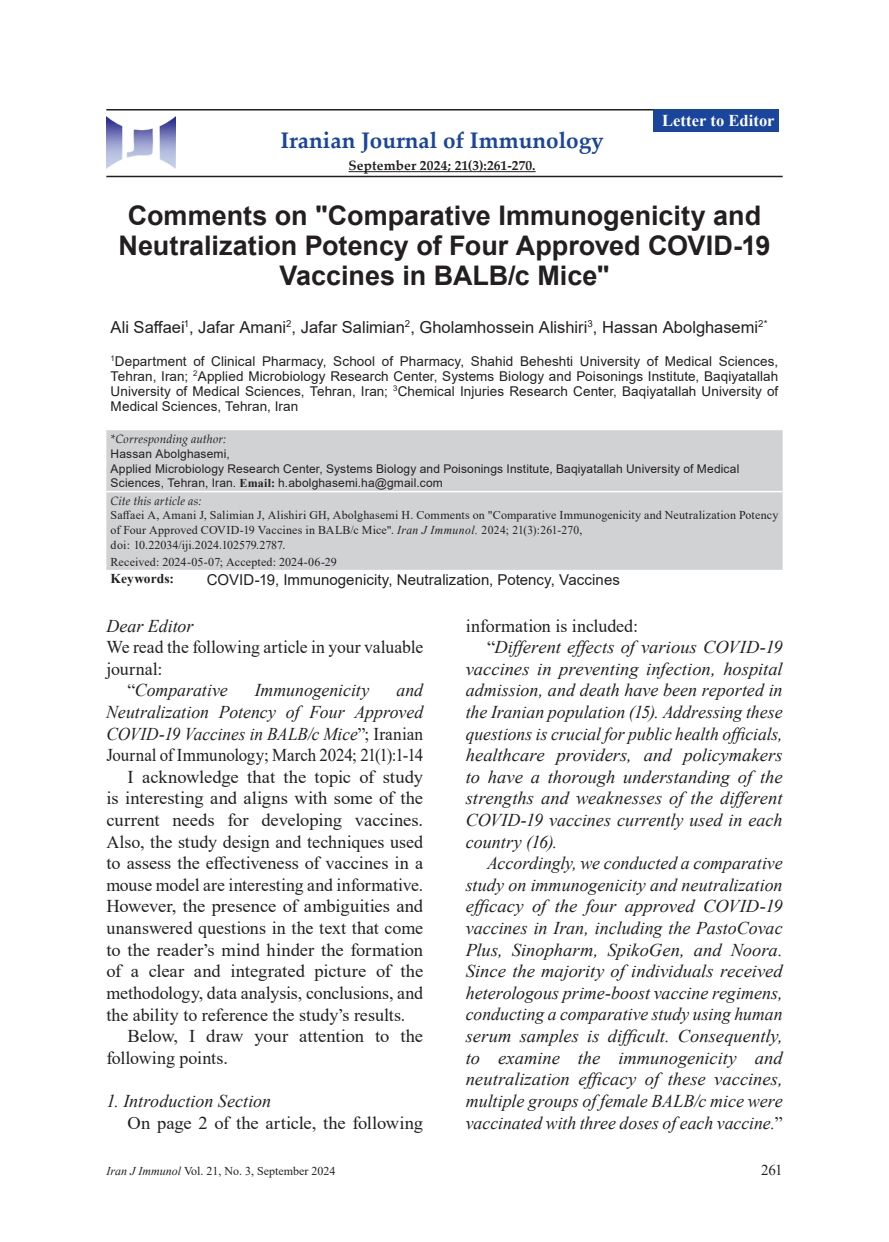
<style>
.page{position:relative;width:889px;height:1242px;background:#fff}
.page>*{position:absolute;margin:0;border:0;box-sizing:border-box;transform-origin:0 0}
.t1{font:700 27px/30px "Arial";color:#231f20;text-align:center}
.t2{font:700 22.5px "Palatino Linotype";color:#1a459c}
.t3{font:italic 18px "Times New Roman";color:#231f20}
.t4{font:18px "Times New Roman";letter-spacing:-.005em;color:#231f20}
.t5{font:18px "Times New Roman";letter-spacing:-.005em;color:#231f20;scale:.94 1}
.t6{font:italic 18px "Times New Roman";color:#231f20;scale:.96 1}
.t7{font:16.5px "Arial";color:#231f20}
.t8{font:700 16.5px "Times New Roman";letter-spacing:.005em;color:#fff}
.t9{font:15px "Arial";letter-spacing:.005em;color:#231f20}
.t10{font:15px "Times New Roman";color:#231f20}
.t11{font:13.5px/15px "Arial";letter-spacing:.005em;color:#231f20;text-align:justify}
.t12{font:700 13.5px "Palatino Linotype";letter-spacing:.01em;color:#231f20}
.t13{font:700 13.5px "Times New Roman";color:#231f20}
.t14{font:12px/14.7px "Times New Roman";letter-spacing:.01em;color:#231f20}
.t15{font:12px/14.7px "Arial";letter-spacing:.01em;color:#231f20}
.t16{font:italic 12px "Palatino Linotype";letter-spacing:.005em;color:#231f20}
.s1{font-family:"Times New Roman";font-weight:700}
.s2{font-style:italic}
.s3{font-style:normal}
</style>
<div class="page">
<div style="left:653px;top:109px;width:126px;height:23px;background:#1a459c"></div>
<hr style="left:106px;top:109px;width:547px;height:1px;background:#231f20">
<hr style="left:106px;top:176px;width:676px;height:1px;background:#231f20">
<img style="left:106px;top:117px;width:69px;height:52px">
<hr style="left:348px;top:171px;width:187px;height:1px;background:#231f20">
<div style="left:106px;top:430px;width:676px;height:140px;background:#d1d2d4"></div>
<hr style="left:106px;top:491px;width:96px;height:1px;background:#fff">
<hr style="left:202px;top:491px;width:580px;height:1px;background:#fff">
<p class="t8" style="left:662px;top:108px;width:114px">Letter to Editor</p>
<p class="t2" style="left:280px;top:125px;width:325px">Iranian Journal of Immunology</p>
<p class="t12" style="left:348px;top:156px;width:189px">September 2024; 21(3):261-270.</p>
<h1 class="t1" style="left:118px;top:201px;width:653px">Comments on "Comparative Immunogenicity and<br>Neutralization Potency of Four Approved COVID-19<br>Vaccines in BALB/c Mice"</h1>
<p class="t7" style="left:111px;top:316px;width:658px">Ali Saffaei<sup>1</sup>, Jafar Amani<sup>2</sup>, Jafar Salimian<sup>2</sup>, Gholamhossein Alishiri<sup>3</sup>, Hassan Abolghasemi<sup>2*</sup></p>
<p class="t11" style="left:111px;top:353px;width:669px"><sup>1</sup>Department of Clinical Pharmacy, School of Pharmacy, Shahid Beheshti University of Medical Sciences, Tehran, Iran; <sup>2</sup>Applied Microbiology Research Center, Systems Biology and Poisonings Institute, Baqiyatallah University of Medical Sciences, Tehran, Iran; <sup>3</sup>Chemical Injuries Research Center, Baqiyatallah University of Medical Sciences, Tehran, Iran</p>
<p class="t16" style="left:111px;top:430px;width:117px">*Corresponding author:</p>
<p class="t15" style="left:111px;top:446px;width:630px">Hassan Abolghasemi,<br>Applied Microbiology Research Center, Systems Biology and Poisonings Institute, Baqiyatallah University of Medical<br>Sciences, Tehran, Iran. <span class="s1">Email:</span> h.abolghasemi.ha@gmail.com</p>
<p class="t16" style="left:111px;top:492px;width:92px">Cite this article as:</p>
<p class="t14" style="left:111px;top:507px;width:669px">Saffaei A, Amani J, Salimian J, Alishiri GH, Abolghasemi H. Comments on "Comparative Immunogenicity and Neutralization Potency of Four Approved COVID-19 Vaccines in BALB/c Mice". <span class="s2">Iran J Immunol.</span> 2024; 21(3):261-270,<br>doi: 10.22034/iji.2024.102579.2787.</p>
<p class="t14" style="left:111px;top:554px;width:227px">Received: 2024-05-07; Accepted: 2024-06-29</p>
<p class="t13" style="left:111px;top:569px;width:65px">Keywords:</p>
<p class="t9" style="left:207px;top:569px;width:415px">COVID-19, Immunogenicity, Neutralization, Potency, Vaccines</p>
<p class="t3" style="left:106px;top:613px;width:89px">Dear Editor</p>
<p class="t4" style="left:106px;top:634px;width:318px">We read the following article in your valuable</p>
<p class="t4" style="left:106px;top:656px;width:58px">journal:</p>
<p class="t3" style="left:128px;top:678px;width:102px"><span class="s3">“</span>Comparative</p>
<p class="t3" style="left:255px;top:678px;width:116px">Immunogenicity</p>
<p class="t3" style="left:396px;top:678px;width:28px">and</p>
<p class="t3" style="left:106px;top:699px;width:318px">Neutralization Potency of Four Approved</p>
<p class="t6" style="left:106px;top:721px;width:331px">COVID-19 Vaccines in BALB/c Mice<span class="s3">”; Iranian</span></p>
<p class="t5" style="left:106px;top:742px;width:338px">Journal of Immunology; March 2024; 21(1):1-14</p>
<p class="t4" style="left:128px;top:764px;width:297px">I acknowledge that the topic of study</p>
<p class="t4" style="left:106px;top:785px;width:318px">is interesting and aligns with some of the</p>
<p class="t4" style="left:106px;top:807px;width:318px">current needs for developing vaccines.</p>
<p class="t4" style="left:106px;top:829px;width:318px">Also, the study design and techniques used</p>
<p class="t4" style="left:106px;top:850px;width:318px">to assess the effectiveness of vaccines in a</p>
<p class="t4" style="left:106px;top:872px;width:318px">mouse model are interesting and informative.</p>
<p class="t4" style="left:106px;top:893px;width:318px">However, the presence of ambiguities and</p>
<p class="t4" style="left:106px;top:915px;width:318px">unanswered questions in the text that come</p>
<p class="t4" style="left:106px;top:937px;width:318px">to the reader’s mind hinder the formation</p>
<p class="t4" style="left:106px;top:958px;width:318px">of a clear and integrated picture of the</p>
<p class="t4" style="left:106px;top:980px;width:318px">methodology, data analysis, conclusions, and</p>
<p class="t4" style="left:106px;top:1001px;width:300px">the ability to reference the study’s results.</p>
<p class="t4" style="left:128px;top:1023px;width:297px">Below, I draw your attention to the</p>
<p class="t4" style="left:106px;top:1045px;width:123px">following points.</p>
<p class="t3" style="left:106px;top:1088px;width:166px">1. Introduction Section</p>
<p class="t4" style="left:128px;top:1109px;width:297px">On page 2 of the article, the following</p>
<p class="t4" style="left:466px;top:613px;width:174px">information is included:</p>
<p class="t3" style="left:487px;top:635px;width:297px"><span class="s3">“</span>Different effects of various COVID-19</p>
<p class="t3" style="left:466px;top:656px;width:318px">vaccines in preventing infection, hospital</p>
<p class="t3" style="left:466px;top:678px;width:318px">admission, and death have been reported in</p>
<p class="t3" style="left:466px;top:699px;width:318px">the Iranian population (15). Addressing these</p>
<p class="t3" style="left:466px;top:721px;width:318px">questions is crucial for public health officials,</p>
<p class="t3" style="left:466px;top:743px;width:318px">healthcare providers, and policymakers</p>
<p class="t3" style="left:466px;top:764px;width:318px">to have a thorough understanding of the</p>
<p class="t3" style="left:466px;top:786px;width:318px">strengths and weaknesses of the different</p>
<p class="t3" style="left:466px;top:807px;width:318px">COVID-19 vaccines currently used in each</p>
<p class="t3" style="left:466px;top:829px;width:93px">country (16).</p>
<p class="t3" style="left:487px;top:851px;width:297px">Accordingly, we conducted a comparative</p>
<p class="t3" style="left:466px;top:872px;width:318px">study on immunogenicity and neutralization</p>
<p class="t3" style="left:466px;top:894px;width:318px">efficacy of the four approved COVID-19</p>
<p class="t3" style="left:466px;top:915px;width:318px">vaccines in Iran, including the PastoCovac</p>
<p class="t3" style="left:466px;top:937px;width:318px">Plus, Sinopharm, SpikoGen, and Noora.</p>
<p class="t3" style="left:466px;top:959px;width:318px">Since the majority of individuals received</p>
<p class="t3" style="left:466px;top:980px;width:318px">heterologous prime-boost vaccine regimens,</p>
<p class="t3" style="left:466px;top:1002px;width:318px">conducting a comparative study using human</p>
<p class="t3" style="left:466px;top:1023px;width:318px">serum samples is difficult. Consequently,</p>
<p class="t3" style="left:466px;top:1045px;width:318px">to examine the immunogenicity and</p>
<p class="t3" style="left:466px;top:1067px;width:318px">neutralization efficacy of these vaccines,</p>
<p class="t3" style="left:466px;top:1088px;width:318px">multiple groups of female BALB/c mice were</p>
<p class="t3" style="left:466px;top:1110px;width:318px">vaccinated with three doses of each vaccine.<span class="s3">”</span></p>
<p class="t14" style="left:106px;top:1162px;width:231px"><span class="s2">Iran J Immunol</span> Vol. 21, No. 3, September 2024</p>
<p class="t10" style="left:761px;top:1159px;width:23px">261</p>
</div>
